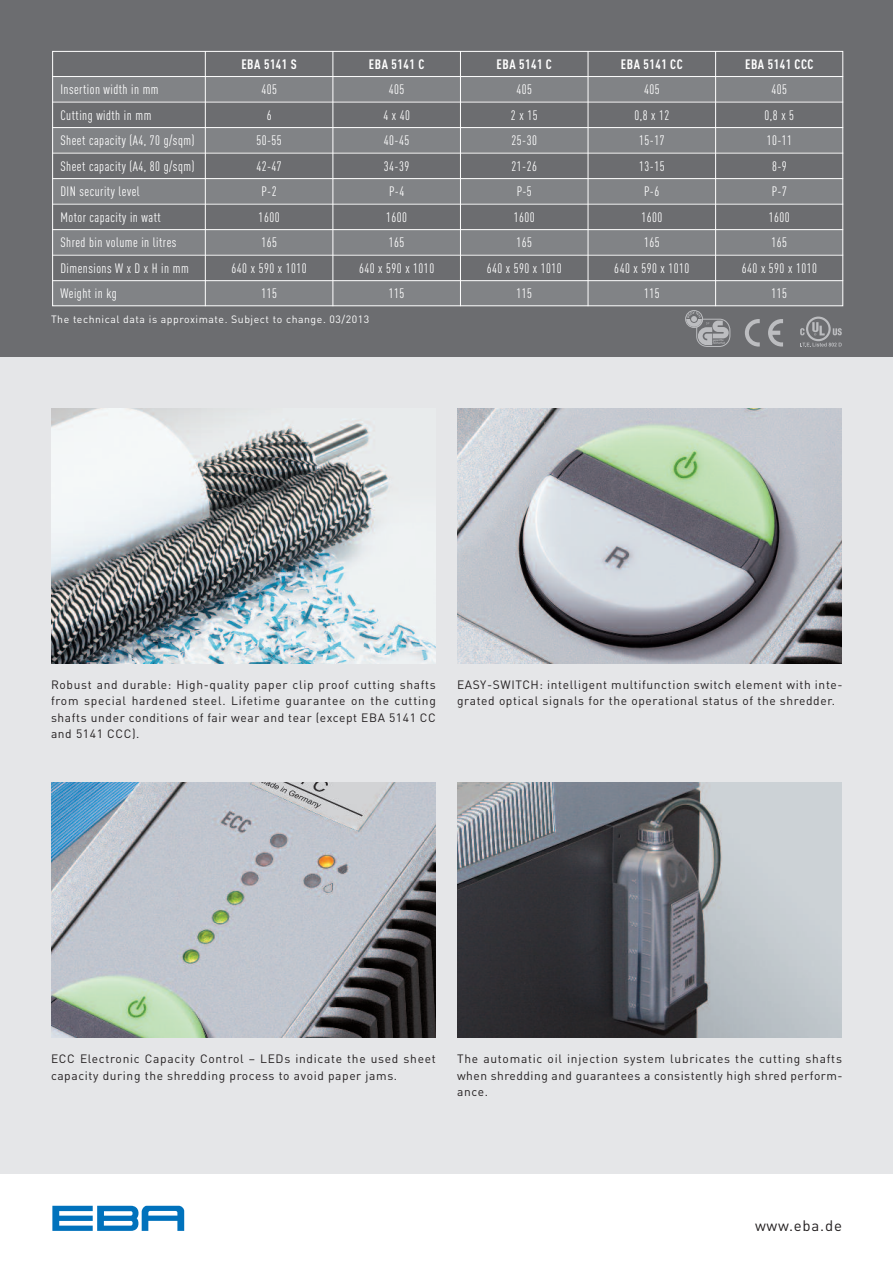
<style>
.page{position:relative;width:893px;height:1263px;background:#fff}
.page>*{position:absolute;margin:0;border:0;box-sizing:border-box;transform-origin:0 0}
.t1{font:15px "DIN";letter-spacing:.05em;color:#231f20}
.t2{font:13.5px/25.5px "DIN Cond";letter-spacing:.035em;color:#fff;text-align:center}
.t3{font:700 13.5px "DIN Cond";letter-spacing:.04em;color:#fff}
.t4{font:12px/16.5px "DIN";letter-spacing:.05em;color:#231f20}
.t5{font:10.5px "DIN";letter-spacing:.05em;color:#fff}
</style>
<div class="page">
<svg style="left:52px;top:1206px;width:132px;height:25px"></svg>
<div style="left:0;top:357px;width:893px;height:817px;background:#e5e6e8"></div>
<div style="left:0;top:0;width:893px;height:357px;background:#6c6d70"></div>
<img style="left:51px;top:408px;width:384px;height:255px">
<img style="left:51px;top:782px;width:385px;height:255px">
<img style="left:457px;top:408px;width:385px;height:255px">
<img style="left:457px;top:782px;width:385px;height:255px">
<div style="left:52px;top:77px;width:791px;height:24px;background:#818386"></div>
<div style="left:52px;top:128px;width:791px;height:24px;background:#818386"></div>
<div style="left:52px;top:179px;width:791px;height:24px;background:#818386"></div>
<div style="left:52px;top:230px;width:791px;height:24px;background:#818386"></div>
<div style="left:52px;top:281px;width:791px;height:24px;background:#818386"></div>
<hr style="left:52px;top:76px;width:791px;height:1px;background:#fff">
<hr style="left:52px;top:102px;width:791px;height:1px;background:#fff">
<hr style="left:52px;top:127px;width:791px;height:1px;background:#fff">
<hr style="left:52px;top:153px;width:791px;height:1px;background:#fff">
<hr style="left:52px;top:178px;width:791px;height:1px;background:#fff">
<hr style="left:52px;top:204px;width:791px;height:1px;background:#fff">
<hr style="left:52px;top:229px;width:791px;height:1px;background:#fff">
<hr style="left:52px;top:255px;width:791px;height:1px;background:#fff">
<hr style="left:52px;top:280px;width:791px;height:1px;background:#fff">
<hr style="left:205px;top:51px;width:1px;height:255px;background:#fff">
<hr style="left:332px;top:51px;width:1px;height:255px;background:#fff">
<hr style="left:460px;top:51px;width:1px;height:255px;background:#fff">
<hr style="left:588px;top:51px;width:1px;height:255px;background:#fff">
<hr style="left:715px;top:51px;width:1px;height:255px;background:#fff">
<div style="left:52px;top:51px;width:791px;height:255px;border:1px solid #fff"></div>
<svg style="left:745px;top:319px;width:15px;height:28px"></svg>
<svg style="left:768px;top:319px;width:15px;height:28px"></svg>
<svg style="left:800px;top:317px;width:42px;height:30px"></svg>
<div style="left:685px;top:310px;width:18px;height:18px;border:1px solid #bcbdc0;border-radius:50%"></div>
<svg style="left:686px;top:311px;width:44px;height:36px"></svg>
<p class="t2" style="left:60px;top:76px;width:136px;text-align:left">Insertion width in mm<br>Cutting width in mm<br>Sheet capacity (A4, 70 g/sqm)<br>Sheet capacity (A4, 80 g/sqm)<br>DIN security level<br>Motor capacity in watt<br>Shred bin volume in litres<br>Dimensions W x D x H in mm<br>Weight in kg</p>
<p class="t3" style="left:241px;top:56px;width:57px">EBA 5141 S</p>
<p class="t2" style="left:232px;top:76px;width:77px">405<br>6<br>50-55<br>42-47<br>P-2<br>1600<br>165<br>640 x 590 x 1010<br>115</p>
<p class="t3" style="left:369px;top:56px;width:57px">EBA 5141 C</p>
<p class="t2" style="left:359px;top:76px;width:77px">405<br>4x40<br>40-45<br>34-39<br>P-4<br>1600<br>165<br>640 x 590 x 1010<br>115</p>
<p class="t5" style="left:51px;top:313px;width:320px">The technical data is approximate. Subject to change. 03/2013</p>
<p class="t3" style="left:496px;top:56px;width:57px">EBA 5141 C</p>
<p class="t2" style="left:487px;top:76px;width:77px">405<br>2x15<br>25-30<br>21-26<br>P-5<br>1600<br>165<br>640 x 590 x 1010<br>115</p>
<p class="t3" style="left:621px;top:56px;width:63px">EBA 5141 CC</p>
<p class="t2" style="left:614px;top:76px;width:77px">405<br>0,8 x 12<br>15-17<br>13-15<br>P-6<br>1600<br>165<br>640 x 590 x 1010<br>115</p>
<p class="t3" style="left:745px;top:56px;width:70px">EBA 5141 CCC</p>
<p class="t2" style="left:742px;top:76px;width:77px">405<br>0,8 x 5<br>10-11<br>8-9<br>P-7<br>1600<br>165<br>640 x 590 x 1010<br>115</p>
<p class="t4" style="left:51px;top:676px;width:386px;text-align:justify">Robust and durable: High-quality paper clip proof cutting shafts from special hardened steel. Lifetime guarantee on the cutting shafts under conditions of fair wear and tear (except EBA 5141 CC and 5141 CCC).</p>
<p class="t4" style="left:457px;top:676px;width:387px">EASY-SWITCH: intelligent multifunction switch element with inte&shy;grated optical signals for the operational status of the shredder.</p>
<p class="t4" style="left:51px;top:1050px;width:386px">ECC Electronic Capacity Control – LEDs indicate the used sheet capacity during the shredding process to avoid paper jams.</p>
<p class="t4" style="left:457px;top:1050px;width:387px;text-align:justify">The automatic oil injection system lubricates the cutting shafts when shredding and guarantees a consistently high shred perform&shy;ance.</p>
<p class="t1" style="left:755px;top:1217px;width:88px">www.eba.de</p>
</div>
